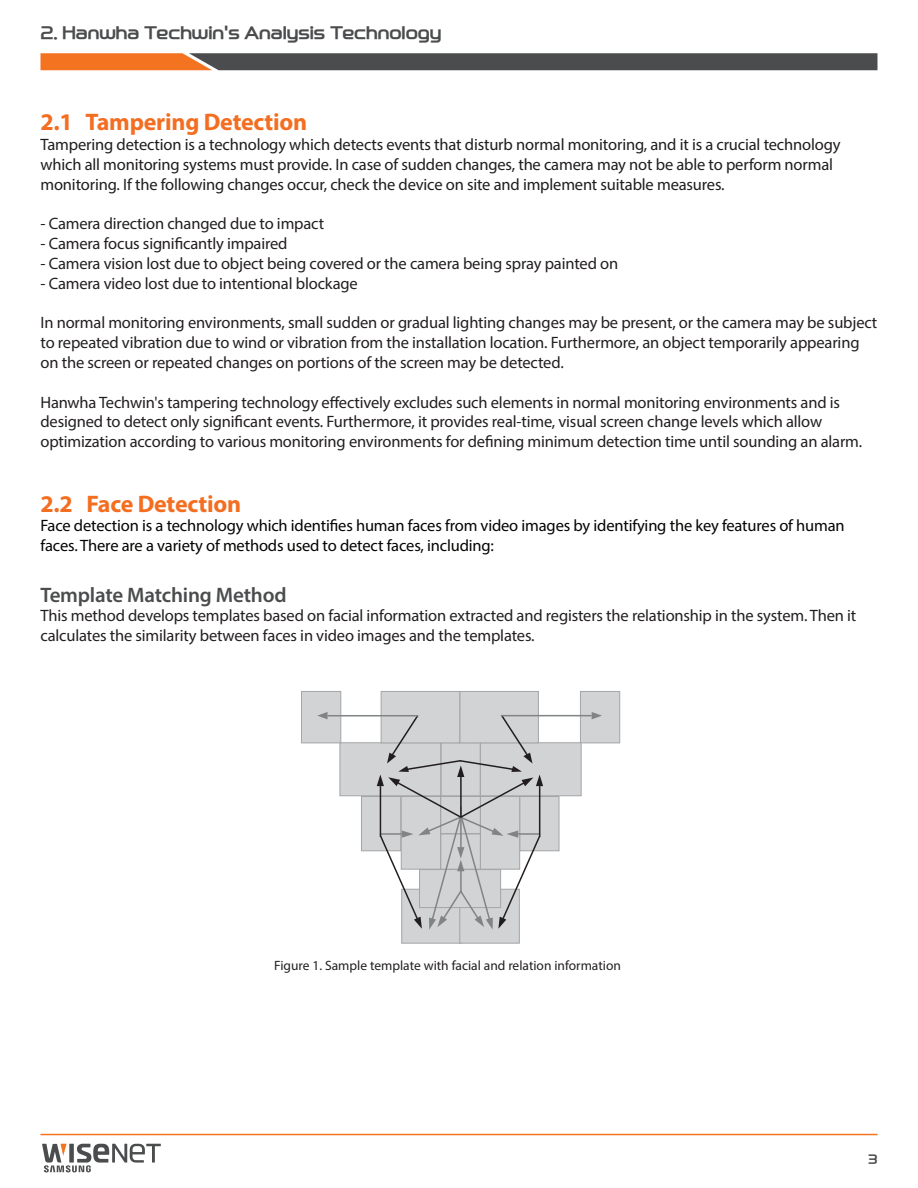
<style>
.page{position:relative;width:918px;height:1188px;background:#fff}
.page>*{position:absolute;margin:0;border:0;box-sizing:border-box;transform-origin:0 0}
.t1{font:700 24px "Myriad Pro";letter-spacing:-.01em;color:#f36e21}
.t2{font:600 21px "Myriad Pro";letter-spacing:-.01em;color:#4b4c4d}
.t3{font:16.5px/19.8px "Myriad Pro";letter-spacing:-.01em;color:#231f20}
.t4{font:16.5px/19.8px "Myriad Pro";letter-spacing:-.01em;color:#201d1e}
.t5{font:16.5px/19.8px "Myriad Pro";letter-spacing:-.01em;color:#040503}
.t6{font:16.5px "Hanwha B";color:#4b4c4d}
.t7{font:13.5px "Myriad Pro";color:#231f20}
.t8{font:12px "Hanwha B";color:#4b4c4d}
</style>
<div class="page">
<hr style="left:40px;top:1134px;width:838px;height:1px;background:#f47321">
<svg style="left:40px;top:53px;width:837px;height:17px;background:#6e5749"></svg>
<svg style="left:42px;top:1144px;width:119px;height:28px"></svg>
<div style="left:580px;top:691px;width:40px;height:52px;background:#d2d3d4;border:1px solid #a4a5a7"></div>
<div style="left:340px;top:743px;width:101px;height:53px;background:#d2d3d4;border:1px solid #a4a5a7"></div>
<div style="left:480px;top:743px;width:101px;height:53px;background:#d2d3d4;border:1px solid #a4a5a7"></div>
<div style="left:460px;top:691px;width:79px;height:52px;background:#d2d3d4;border:1px solid #a4a5a7"></div>
<div style="left:381px;top:691px;width:79px;height:52px;background:#d2d3d4;border:1px solid #a4a5a7"></div>
<div style="left:520px;top:796px;width:39px;height:55px;background:#d2d3d4;border:1px solid #a4a5a7"></div>
<div style="left:361px;top:796px;width:40px;height:55px;background:#d2d3d4;border:1px solid #a4a5a7"></div>
<div style="left:402px;top:889px;width:59px;height:54px;background:#d2d3d4;border:1px solid #a4a5a7"></div>
<div style="left:460px;top:889px;width:60px;height:54px;background:#d2d3d4;border:1px solid #a4a5a7"></div>
<div style="left:301px;top:691px;width:40px;height:52px;background:#d2d3d4;border:1px solid #a4a5a7"></div>
<hr style="left:501px;top:715px;width:91px;height:1px;background:#808484">
<svg style="left:592px;top:712px;width:10px;height:7px"></svg>
<svg style="left:317px;top:712px;width:11px;height:7px"></svg>
<hr style="left:328px;top:715px;width:90px;height:1px;background:#808484">
<svg style="left:377px;top:714px;width:166px;height:216px"></svg>
<p class="t6" style="left:40px;top:25px;width:402px">2. Hanwha Techwin's Analysis Technology</p>
<h1 class="t1" style="left:40px;top:107px;width:268px">2.1 Tampering Detection</h1>
<p class="t4" style="left:40px;top:134px;width:802px">Tampering detection is a technology which detects events that disturb normal monitoring, and it is a crucial technology which all monitoring systems must provide. In case of sudden changes, the camera may not be able to perform normal monitoring. If the following changes occur, check the device on site and implement suitable measures.</p>
<p class="t3" style="left:40px;top:214px;width:285px">- Camera direction changed due to impact</p>
<p class="t3" style="left:40px;top:233px;width:249px">- Camera focus significantly impaired</p>
<p class="t3" style="left:40px;top:253px;width:579px">- Camera vision lost due to object being covered or the camera being spray painted on</p>
<p class="t3" style="left:40px;top:273px;width:319px">- Camera video lost due to intentional blockage</p>
<p class="t3" style="left:40px;top:313px;width:838px">In normal monitoring environments, small sudden or gradual lighting changes may be present, or the camera may be subject to repeated vibration due to wind or vibration from the installation location. Furthermore, an object temporarily appearing on the screen or repeated changes on portions of the screen may be detected.</p>
<p class="t3" style="left:40px;top:392px;width:823px">Hanwha Techwin's tampering technology effectively excludes such elements in normal monitoring environments and is designed to detect only significant events. Furthermore, it provides real-time, visual screen change levels which allow optimization according to various monitoring environments for defining minimum detection time until sounding an alarm.</p>
<h1 class="t1" style="left:40px;top:488px;width:202px">2.2 Face Detection</h1>
<p class="t5" style="left:40px;top:516px;width:806px">Face detection is a technology which identifies human faces from video images by identifying the key features of human faces. There are a variety of methods used to detect faces, including:</p>
<p class="t2" style="left:40px;top:581px;width:248px">Template Matching Method</p>
<p class="t3" style="left:40px;top:606px;width:817px">This method develops templates based on facial information extracted and registers the relationship in the system. Then it calculates the similarity between faces in video images and the templates.</p>
<p class="t7" style="left:274px;top:957px;width:348px">Figure 1. Sample template with facial and relation information</p>
<p class="t8" style="left:868px;top:1154px;width:11px">3</p>
</div>
